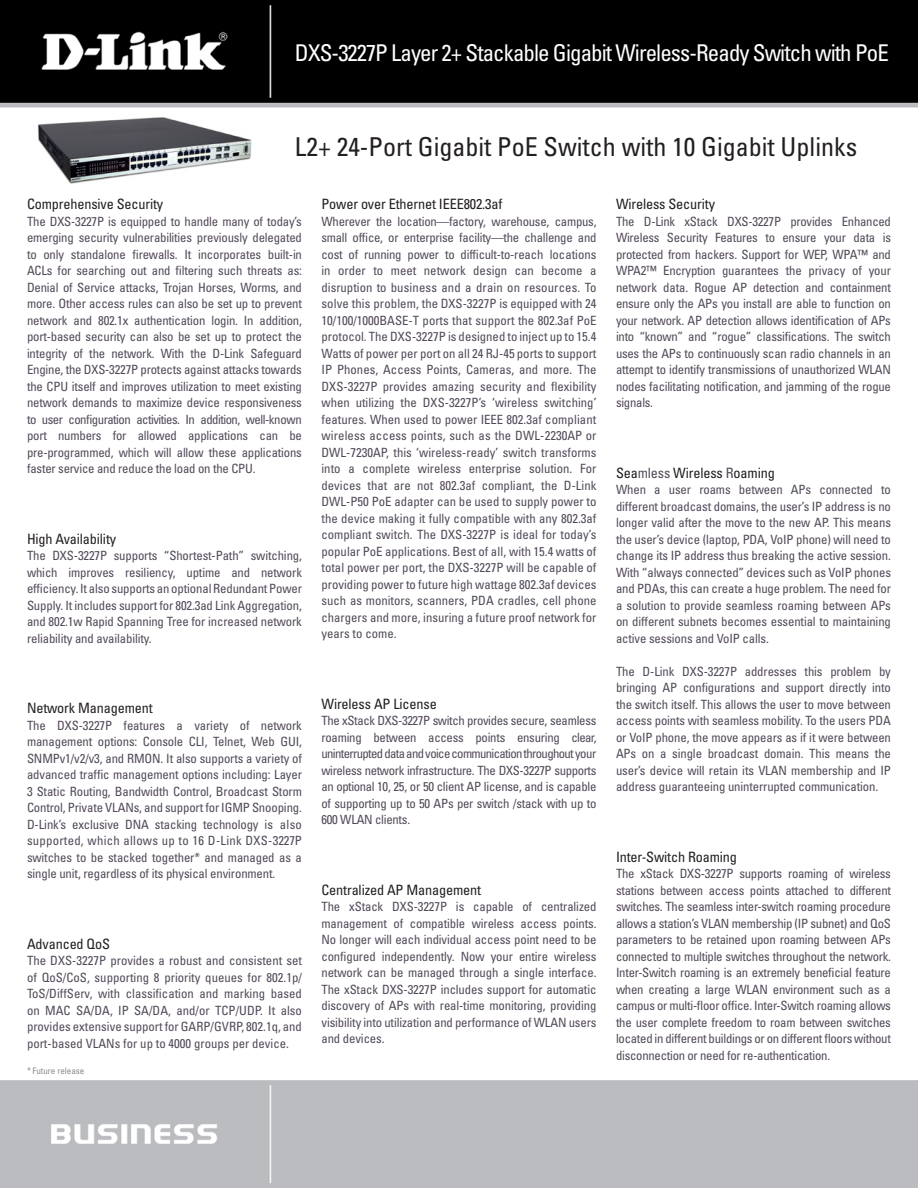
<style>
.page{position:relative;width:918px;height:1188px;background:#fff}
.page>*{position:absolute;margin:0;border:0;box-sizing:border-box;transform-origin:0 0}
.t1{font:condensed 26.1px "Univers";color:#231f20}
.Top_text{font:condensed 23.1px "Univers";letter-spacing:-.04em;color:#fff}
.body_title{font:condensed 14.25px "Univers";letter-spacing:-.01em;color:#231f20}
.body{font:condensed 12.75px/16.5px "Univers";letter-spacing:-.01em;color:#534a59;text-align:justify}
.footnotes{font:condensed 9px "Univers";color:#8a8c90}
.s1{color:#534a59}
</style>
<div class="page">
<img style="left:0;top:0;width:918px;height:1188px">
<img style="left:35px;top:116px;width:218px;height:69px">
<p class="Top_text" style="left:295px;top:38px;width:595px">DXS-3227P Layer 2+ Stackable Gigabit Wireless-Ready Switch with PoE</p>
<p class="t1" style="left:295px;top:130px;width:564px">L2+ 24-Port Gigabit PoE Switch with 10 Gigabit Uplinks</p>
<p class="body_title" style="left:27px;top:195px;width:138px">Comprehensive Security</p>
<p class="body" style="left:27px;top:213px;width:277px">The DXS-3227P is equipped to handle many of today’s emerging security vulnerabilities previously delegated to only standalone firewalls. It incorporates built-in ACLs for searching out and filtering such threats as:<br>Denial of Service attacks, Trojan Horses, Worms, and more. Other access rules can also be set up to prevent network and 802.1x authentication login. In addition, port-based security can also be set up to protect the integrity of the network. With the D-Link Safeguard Engine, the DXS-3227P protects against attacks towards the CPU itself and improves utilization to meet existing network demands to maximize device responsiveness to user configuration activities. In addition, well-known port numbers for allowed applications can be</p>
<p class="body" style="left:27px;top:444px;width:276px">pre-programmed, which will allow these applications faster service and reduce the load on the CPU.</p>
<p class="body_title" style="left:27px;top:530px;width:91px">High Availability</p>
<p class="body" style="left:27px;top:547px;width:277px">The DXS-3227P supports “Shortest-Path” switching, which improves resiliency, uptime and network efficiency. It also supports an optional Redundant Power Supply. It includes support for 802.3ad Link Aggregation, and 802.1w Rapid Spanning Tree for increased network reliability and availability.</p>
<p class="body_title" style="left:322px;top:195px;width:182px">Power over Ethernet IEEE802.3af</p>
<p class="body" style="left:322px;top:213px;width:277px">Wherever the location—factory, warehouse, campus, small office, or enterprise facility—the challenge and cost of running power to difficult-to-reach locations in order to meet network design can become a disruption to business and a drain on resources. To solve this problem, the DXS-3227P is equipped with 24<br>10/100/1000BASE-T ports that support the 802.3af PoE protocol. The DXS-3227P is designed to inject up to 15.4<br>Watts of power per port on all 24 RJ-45 ports to support IP Phones, Access Points, Cameras, and more. The DXS-3227P provides amazing security and flexibility when utilizing the DXS-3227P’s ‘wireless switching’ features. When used to power IEEE 802.3af compliant wireless access points, such as the DWL-2230AP or DWL-7230AP, this ‘wireless-ready’ switch transforms into a complete wireless enterprise solution. For devices that are not 802.3af compliant, the D-Link DWL-P50 PoE adapter can be used to supply power to the device making it fully compatible with any 802.3af compliant switch. The DXS-3227P is ideal for today’s popular PoE applications. Best of all, with 15.4 watts of total power per port, the DXS-3227P will be capable of providing power to future high wattage 802.3af devices such as monitors, scanners, PDA cradles, cell phone chargers and more, insuring a future proof network for years to come.</p>
<p class="body_title" style="left:27px;top:699px;width:127px">Network Management</p>
<p class="body" style="left:27px;top:717px;width:277px">The DXS-3227P features a variety of network management options: Console CLI, Telnet, Web GUI, SNMPv1/v2/v3, and RMON. It also supports a variety of advanced traffic management options including: Layer 3 Static Routing, Bandwidth Control, Broadcast Storm Control, Private VLANs, and support for IGMP Snooping.<br>D-Link’s exclusive DNA stacking technology is also supported, which allows up to 16 D-Link DXS-3227P switches to be stacked together* and managed as a single unit, regardless of its physical environment.</p>
<p class="body_title" style="left:27px;top:935px;width:85px">Advanced QoS</p>
<p class="body" style="left:27px;top:952px;width:277px">The DXS-3227P provides a robust and consistent set of QoS/CoS, supporting 8 priority queues for 802.1p/ ToS/DiffServ, with classification and marking based on MAC SA/DA, IP SA/DA, and/or TCP/UDP. It also provides extensive support for GARP/GVRP, 802.1q, and port-based VLANs for up to 4000 groups per device.</p>
<p class="footnotes" style="left:27px;top:1065px;width:59px">* Future release</p>
<p class="body_title" style="left:322px;top:695px;width:117px">Wireless AP License</p>
<p class="body" style="left:322px;top:712px;width:277px">The xStack DXS-3227P switch provides secure, seamless roaming between access points ensuring clear, uninterrupted data and voice communication throughout your wireless network infrastructure. The DXS-3227P supports an optional 10, 25, or 50 client AP license, and is capable of supporting up to 50 APs per switch /stack with up to 600 WLAN clients.</p>
<p class="body_title" style="left:322px;top:881px;width:161px">Centralized AP Management</p>
<p class="body" style="left:322px;top:898px;width:277px">The xStack DXS-3227P is capable of centralized management of compatible wireless access points.<br>No longer will each individual access point need to be configured independently. Now your entire wireless network can be managed through a single interface.<br>The xStack DXS-3227P includes support for automatic discovery of APs with real-time monitoring, providing visibility into utilization and performance of WLAN users and devices.</p>
<p class="body_title" style="left:616px;top:195px;width:101px">Wireless Security</p>
<p class="body" style="left:616px;top:213px;width:277px">The D-Link xStack DXS-3227P provides Enhanced Wireless Security Features to ensure your data is protected from hackers. Support for WEP, WPA™ and WPA2™ Encryption guarantees the privacy of your network data. Rogue AP detection and containment ensure only the APs you install are able to function on your network. AP detection allows identification of APs into “known” and “rogue” classifications. The switch uses the APs to continuously scan radio channels in an attempt to identify transmissions of unauthorized WLAN nodes facilitating notification, and jamming of the rogue signals.</p>
<p class="body_title" style="left:616px;top:464px;width:160px">Sea<span class="s1">mless</span> Wireless <span class="s1">R</span>oaming</p>
<p class="body" style="left:616px;top:481px;width:277px">When a user roams between APs connected to different broadcast domains, the user’s IP address is no longer valid after the move to the new AP. This means the user’s device (laptop, PDA, VoIP phone) will need to change its IP address thus breaking the active session.<br>With “always connected” devices such as VoIP phones and PDAs, this can create a huge problem. The need for a solution to provide seamless roaming between APs on different subnets becomes essential to maintaining active sessions and VoIP calls.</p>
<p class="body" style="left:616px;top:663px;width:277px">The D-Link DXS-3227P addresses this problem by bringing AP configurations and support directly into the switch itself. This allows the user to move between access points with seamless mobility. To the users PDA or VoIP phone, the move appears as if it were between APs on a single broadcast domain. This means the user’s device will retain its VLAN membership and IP address guaranteeing uninterrupted communication.</p>
<p class="body_title" style="left:616px;top:848px;width:123px">Inter-Switch Roaming</p>
<p class="body" style="left:616px;top:865px;width:277px">The xStack DXS-3227P supports roaming of wireless stations between access points attached to different switches. The seamless inter-switch roaming procedure allows a station’s VLAN membership (IP subnet) and QoS parameters to be retained upon roaming between APs connected to multiple switches throughout the network.<br>Inter-Switch roaming is an extremely beneficial feature when creating a large WLAN environment such as a campus or multi-floor office. Inter-Switch roaming allows the user complete freedom to roam between switches located in different buildings or on different floors without disconnection or need for re-authentication.</p>
</div>
